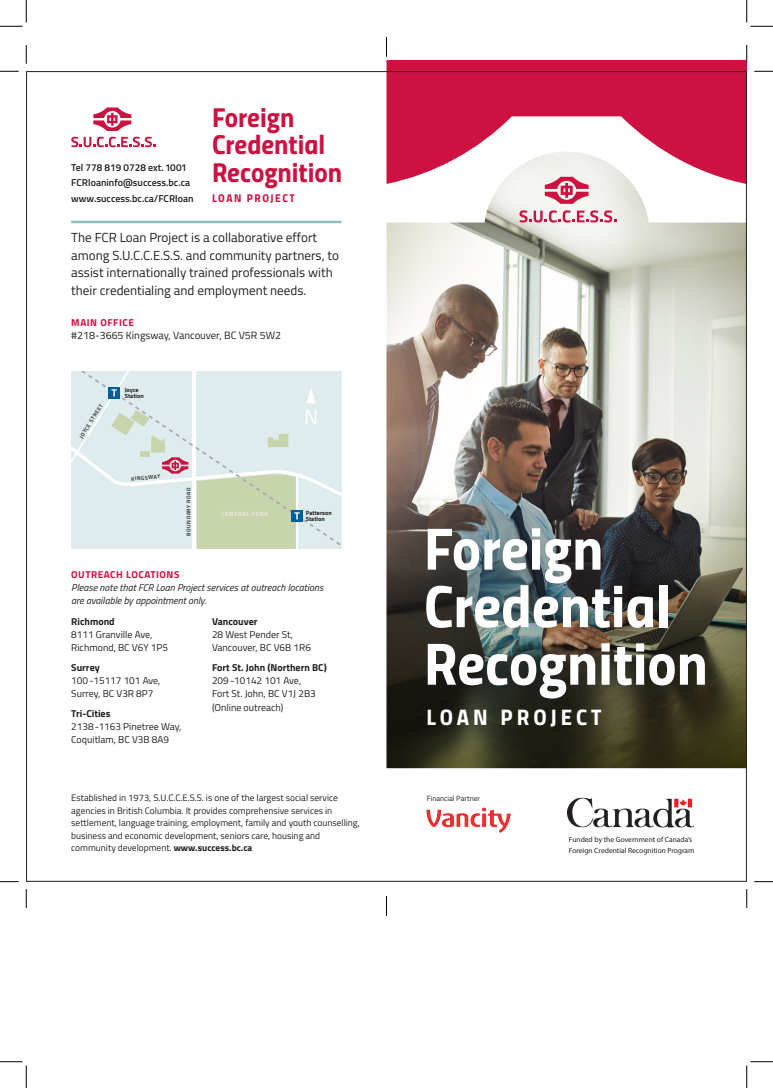
<style>
.page{position:relative;width:773px;height:1088px;background:#fff}
.page>*{position:absolute;margin:0;border:0;box-sizing:border-box;transform-origin:0 0}
.t1{font:60px "Titillium Bold Upright";color:#fff}
.t2{font:27.5px "Titillium Bold Upright";color:#cd1141}
.t3{font:22.5px "Titillium Bold Upright";letter-spacing:.175em;color:#fff}
.t4{font:13.12px/17.5px "Titillium";color:#231f20}
.t5{font:11.25px "Titillium Bold Upright";letter-spacing:.135em;color:#cd1141}
.t6{font:10.62px "Titillium";color:#231f20}
.t7{font:10px "Titillium";color:#231f20}
.t8{font:italic 10px/13.1px "Titillium";color:#231f20}
.t9{font:600 10px "Titillium";color:#231f20}
.t10{font:700 10px "Titillium";color:#231f20}
.t11{font:700 10px "Titillium";letter-spacing:.05em;color:#cd1141}
.t12{font:9.38px/12.5px "Titillium";color:#231f20}
.t13{font:7.5px/10.6px "Myriad Pro";color:#231f20}
.t14{font:7.5px "Titillium";color:#231f20}
.t15{font:700 6.12px/6.1px "Titillium";color:#231f20}
.t16{font:600 6.12px "Titillium";letter-spacing:.1em;color:#ebf0e0}
.t17{font:600 5.38px "Titillium";letter-spacing:.1em;color:#231f20}
.s1{font-weight:700}
</style>
<div class="page">
<img style="left:386px;top:186px;width:358px;height:582px">
<svg style="left:386px;top:60px;width:360px;height:126px;fill:#cd1141"></svg>
<svg style="left:544px;top:177px;width:44px;height:27px"></svg>
<svg style="left:519px;top:210px;width:97px;height:12px"></svg>
<svg style="left:93px;top:107px;width:38px;height:24px"></svg>
<svg style="left:71px;top:137px;width:84px;height:10px"></svg>
<hr style="left:71px;top:221px;width:270px;height:2px;background:#8abec1">
<img style="left:567px;top:797px;width:126px;height:31px">
<img style="left:427px;top:807px;width:83px;height:25px">
<svg style="left:71px;top:371px;width:270px;height:177px"></svg>
<svg style="left:0;top:70px;width:19px;height:2px"></svg>
<svg style="left:754px;top:70px;width:18px;height:2px"></svg>
<svg style="left:0;top:881px;width:19px;height:1px"></svg>
<svg style="left:754px;top:881px;width:18px;height:1px"></svg>
<svg style="left:25px;top:45px;width:2px;height:19px"></svg>
<svg style="left:25px;top:889px;width:2px;height:19px"></svg>
<svg style="left:745px;top:45px;width:2px;height:19px"></svg>
<svg style="left:746px;top:889px;width:1px;height:19px"></svg>
<svg style="left:0;top:0;width:27px;height:27px"></svg>
<svg style="left:0;top:1061px;width:27px;height:27px"></svg>
<svg style="left:746px;top:0;width:26px;height:27px"></svg>
<svg style="left:746px;top:1061px;width:26px;height:27px"></svg>
<svg style="left:386px;top:38px;width:1px;height:18px"></svg>
<svg style="left:386px;top:896px;width:1px;height:19px"></svg>
<p class="t2" style="left:212px;top:96px;width:84px">Foreign</p>
<p class="t2" style="left:212px;top:123px;width:115px">Credential</p>
<p class="t2" style="left:212px;top:151px;width:132px">Recognition</p>
<p class="t5" style="left:212px;top:189px;width:84px">LOAN PROJECT</p>
<p class="t4" style="left:71px;top:228px;width:269px">The FCR Loan Project is a collaborative effort among S.U.C.C.E.S.S. and community partners, to assist internationally trained professionals with their credentialing and employment needs.</p>
<p class="t11" style="left:71px;top:314px;width:64px">MAIN OFFICE</p>
<p class="t6" style="left:71px;top:327px;width:211px">#218-3665 Kingsway, Vancouver, BC V5R 5W2</p>
<p class="t9" style="left:71px;top:160px;width:117px">Tel 778 819 0728 ext. 1001</p>
<p class="t9" style="left:71px;top:175px;width:120px">FCRloaninfo@success.bc.ca</p>
<p class="t9" style="left:71px;top:191px;width:124px">www.success.bc.ca/FCRloan</p>
<p class="t17" style="left:77px;top:435px;width:40px;rotate:-58deg">JOYCE STREET</p>
<p class="t15" style="left:125px;top:386px;width:20px">Joyce<br>Station</p>
<p class="t17" style="left:131px;top:475px;width:31px;rotate:-5deg">KINGSWAY</p>
<p class="t17" style="left:184px;top:535px;width:50px;rotate:-90deg">BOUNDARY ROAD</p>
<p class="t16" style="left:221px;top:509px;width:48px">CENTRAL PARK</p>
<p class="t15" style="left:306px;top:509px;width:27px">Patterson<br>Station</p>
<p class="t11" style="left:71px;top:566px;width:110px">OUTREACH LOCATIONS</p>
<p class="t8" style="left:71px;top:580px;width:253px">Please note that FCR Loan Project services at outreach locations are available by appointment only.</p>
<p class="t10" style="left:71px;top:614px;width:45px">Richmond</p>
<p class="t7" style="left:71px;top:627px;width:83px">8111 Granville Ave,</p>
<p class="t7" style="left:71px;top:640px;width:98px">Richmond, BC V6Y 1P5</p>
<p class="t10" style="left:71px;top:660px;width:30px">Surrey</p>
<p class="t7" style="left:71px;top:673px;width:91px">100 -15117 101 Ave,</p>
<p class="t7" style="left:71px;top:686px;width:84px">Surrey, BC V3R 8P7</p>
<p class="t10" style="left:71px;top:706px;width:41px">Tri-Cities</p>
<p class="t7" style="left:71px;top:719px;width:112px">2138 -1163 Pinetree Way,</p>
<p class="t7" style="left:71px;top:732px;width:99px">Coquitlam, BC V3B 8A9</p>
<p class="t10" style="left:212px;top:614px;width:47px">Vancouver</p>
<p class="t7" style="left:212px;top:627px;width:82px">28 West Pender St,</p>
<p class="t7" style="left:212px;top:640px;width:100px">Vancouver, BC V6B 1R6</p>
<p class="t10" style="left:212px;top:660px;width:116px">Fort St. John (Northern BC)</p>
<p class="t7" style="left:212px;top:673px;width:91px">209 -10142 101 Ave,</p>
<p class="t7" style="left:212px;top:686px;width:105px">Fort St. John, BC V1J 2B3</p>
<p class="t7" style="left:212px;top:699px;width:73px">(Online outreach)</p>
<p class="t12" style="left:71px;top:791px;width:290px">Established in 1973, S.U.C.C.E.S.S. is one of the largest social service agencies in British Columbia. It provides comprehensive services in settlement, language training, employment, family and youth counselling, business and economic development, seniors care, housing and community development. <span class="s1">www.success.bc.ca</span></p>
<p class="t1" style="left:424px;top:501px;width:181px">Foreign</p>
<p class="t1" style="left:424px;top:559px;width:248px">Credential</p>
<p class="t1" style="left:424px;top:616px;width:285px">Recognition</p>
<p class="t3" style="left:426px;top:699px;width:176px">LOAN PROJECT</p>
<p class="t14" style="left:427px;top:793px;width:55px">Financial Partner</p>
<p class="t13" style="left:569px;top:834px;width:127px">Funded by the Government of Canada’s<br>Foreign Credential Recognition Program</p>
</div>
